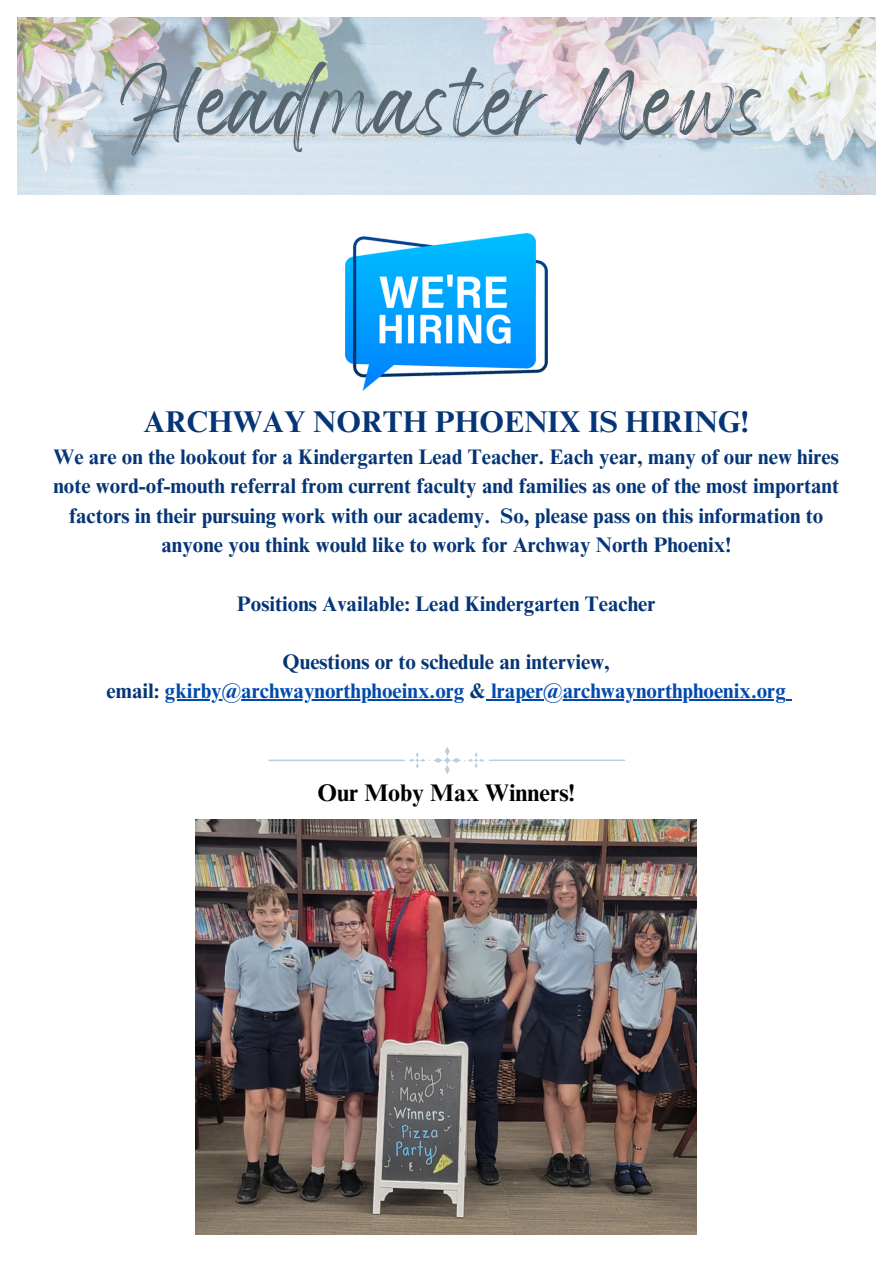
<style>
.page{position:relative;width:894px;height:1264px;background:#fff}
.page>*{position:absolute;margin:0;border:0;box-sizing:border-box;transform-origin:0 0}
.t1{font:52.5px "Wonderful Branding";color:#586670}
.t2{font:700 30px "Times NRMT Pro";color:#053576}
.t3{font:700 24px "Times NRMT Pro";color:#000}
.t4{font:700 21px/29.2px "Times NRMT Pro";color:#053576;text-align:center}
.t5{font:700 21px "Times NRMT Pro";color:#004aad}
.s1{color:#053576}
</style>
<div class="page">
<img style="left:17px;top:17px;width:858px;height:177px">
<img style="left:345px;top:234px;width:202px;height:156px">
<hr style="left:165px;top:699px;width:299px;height:1px;background:#004aad">
<hr style="left:485px;top:699px;width:300px;height:1px;background:#004aad">
<svg style="left:268px;top:747px;width:356px;height:26px"></svg>
<img style="left:196px;top:819px;width:500px;height:415px">
<h2 class="t1" style="left:120px;top:91px;width:654px">Headmaster News</h2>
<h1 class="t2" style="left:143px;top:410px;width:607px">ARCHWAY NORTH PHOENIX IS HIRING!</h1>
<p class="t4" style="left:53px;top:445px;width:787px">We are on the lookout for a Kindergarten Lead Teacher. Each year, many of our new hires note word-of-mouth referral from current faculty and families as one of the most important factors in their pursuing work with our academy. So, please pass on this information to anyone you think would like to work for Archway North Phoenix!</p>
<p class="t4" style="left:237px;top:591px;width:420px">Positions Available: Lead Kindergarten Teacher</p>
<p class="t4" style="left:282px;top:650px;width:329px">Questions or to schedule an interview,</p>
<p class="t5" style="left:107px;top:683px;width:680px"><span class="s1">email:</span> gkirby@archwaynorthphoeinx.org <span class="s1">&amp;</span> lraper@archwaynorthphoenix.org</p>
<p class="t3" style="left:317px;top:783px;width:259px">Our Moby Max Winners!</p>
</div>
